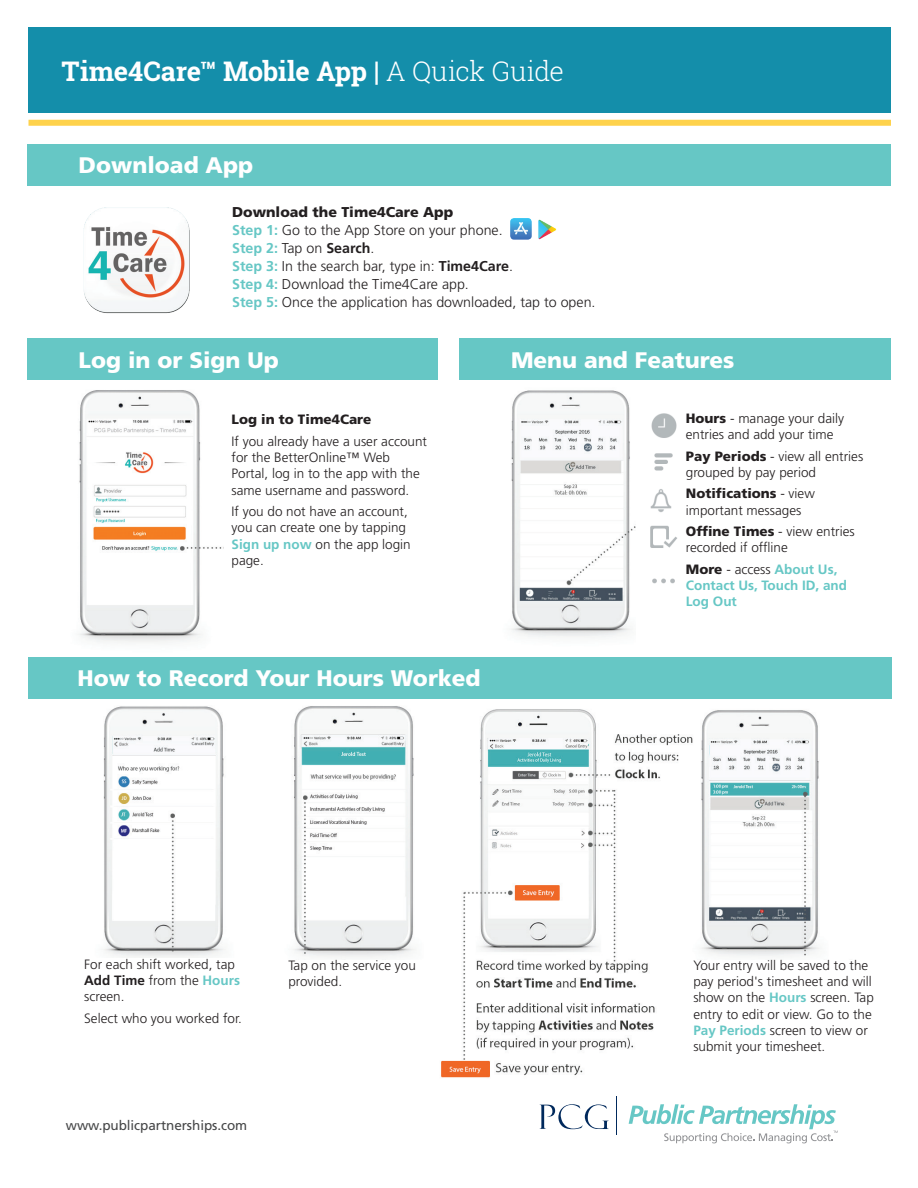
<style>
.page{position:relative;width:918px;height:1188px;background:#fff}
.page>*{position:absolute;margin:0;border:0;box-sizing:border-box;transform-origin:0 0}
.t1{font:700 27px "Roboto Slab";letter-spacing:-.01em;color:#fff}
.t2{font:900 22.5px "Frutiger LT Std";color:#fff}
.t3{font:300 14.25px/18px "Frutiger LT Std";color:#231f20}
.t4{font:300 13.5px/16.2px "Frutiger LT Std";color:#231f20}
.t5{font:700 13.5px/16.2px "Frutiger LT Std";color:#66c7c5}
.t6{font:13.5px "Frutiger LT Std";letter-spacing:-.005em;color:#464748}
.t7{font:900 13.5px "Frutiger LT Std";color:#231f20}
.s1{font-weight:300}
.s2{font-weight:900}
.s3{font-weight:700;color:#66c7c5}
.s4{font-weight:700}
.s5{font-weight:900;color:#231f20}
.s6{font-weight:300;color:#231f20}
</style>
<div class="page">
<div style="left:27px;top:144px;width:864px;height:41px;background:#66c7c5"></div>
<svg style="left:540px;top:1104px;width:69px;height:25px"></svg>
<hr style="left:616px;top:1097px;width:1px;height:38px;background:#00295c">
<svg style="left:629px;top:1104px;width:209px;height:39px"></svg>
<div style="left:28px;top:27px;width:863px;height:86px;background:#148eaa"></div>
<div style="left:27px;top:339px;width:410px;height:41px;background:#66c7c5"></div>
<div style="left:460px;top:339px;width:431px;height:41px;background:#66c7c5"></div>
<div style="left:28px;top:120px;width:863px;height:6px;background:#fed24c"></div>
<img style="left:511px;top:390px;width:124px;height:247px">
<img style="left:651px;top:413px;width:26px;height:25px">
<img style="left:650px;top:453px;width:23px;height:59px">
<img style="left:650px;top:525px;width:27px;height:23px">
<img style="left:652px;top:578px;width:23px;height:6px">
<img style="left:79px;top:390px;width:145px;height:252px">
<div style="left:28px;top:657px;width:864px;height:41px;background:#66c7c5"></div>
<img style="left:103px;top:706px;width:717px;height:372px">
<div style="left:693px;top:960px;width:188px;height:114px;background:#fff"></div>
<div style="left:288px;top:960px;width:141px;height:70px;background:#fff"></div>
<div style="left:84px;top:958px;width:177px;height:71px;background:#fff"></div>
<img style="left:510px;top:218px;width:22px;height:22px">
<img style="left:538px;top:219px;width:19px;height:21px">
<img style="left:83px;top:207px;width:107px;height:107px">
<h1 class="t1" style="left:62px;top:52px;width:504px">Time4Care™ Mobile App | <span class="s1">A Quick Guide</span></h1>
<h2 class="t2" style="left:79px;top:152px;width:176px">Download App</h2>
<p class="t3" style="left:232px;top:203px;width:365px"><span class="s2">Download the Time4Care App<br></span><span class="s3">Step 1:</span> Go to the App Store on your phone.<br><span class="s3">Step 2:</span> Tap on <span class="s4">Search</span>.<br><span class="s3">Step 3:</span> In the search bar, type in: <span class="s4">Time4Care</span>.<br><span class="s3">Step 4:</span> Download the Time4Care app.<br><span class="s3">Step 5:</span> Once the application has downloaded, tap to open.</p>
<h2 class="t2" style="left:79px;top:346px;width:202px">Log in or Sign Up</h2>
<h2 class="t2" style="left:511px;top:346px;width:225px">Menu and Features</h2>
<p class="t7" style="left:232px;top:411px;width:141px">Log in to Time4Care</p>
<p class="t4" style="left:232px;top:433px;width:197px">If you already have a user account for the BetterOnline™ Web<br>Portal, log in to the app with the same username and password.</p>
<p class="t4" style="left:232px;top:504px;width:181px">If you do not have an account, you can create one by tapping<br><span class="s3">Sign up now</span> on the app login page.</p>
<h2 class="t2" style="left:78px;top:665px;width:404px">How to Record Your Hours Worked</h2>
<p class="t4" style="left:84px;top:956px;width:157px">For each shift worked, tap<br><span class="s4">Add Time</span> from the <span class="s3">Hours </span>screen.</p>
<p class="t4" style="left:84px;top:1010px;width:159px">Select who you worked for.</p>
<p class="t6" style="left:66px;top:1118px;width:183px">www.publicpartnerships.com</p>
<p class="t4" style="left:288px;top:958px;width:129px">Tap on the service you provided.</p>
<p class="t4" style="left:686px;top:410px;width:160px"><span class="s2">Hours</span> - manage your daily entries and add your time</p>
<p class="t4" style="left:686px;top:448px;width:179px"><span class="s2">Pay Periods</span> - view all entries grouped by pay period</p>
<p class="t4" style="left:686px;top:486px;width:131px"><span class="s2">Notifications</span> - view important messages</p>
<p class="t4" style="left:686px;top:524px;width:170px"><span class="s2">Offine Times</span> - view entries recorded if offline</p>
<p class="t5" style="left:686px;top:561px;width:163px"><span class="s5">More</span> <span class="s6">- access</span> About Us,<br>Contact Us, Touch ID, and<br>Log Out</p>
<p class="t4" style="left:693px;top:958px;width:182px">Your entry will be saved to the pay period's timesheet and will show on the <span class="s3">Hours</span> screen. Tap entry to edit or view. Go to the<br><span class="s3">Pay Periods</span> screen to view or submit your timesheet.</p>
</div>
